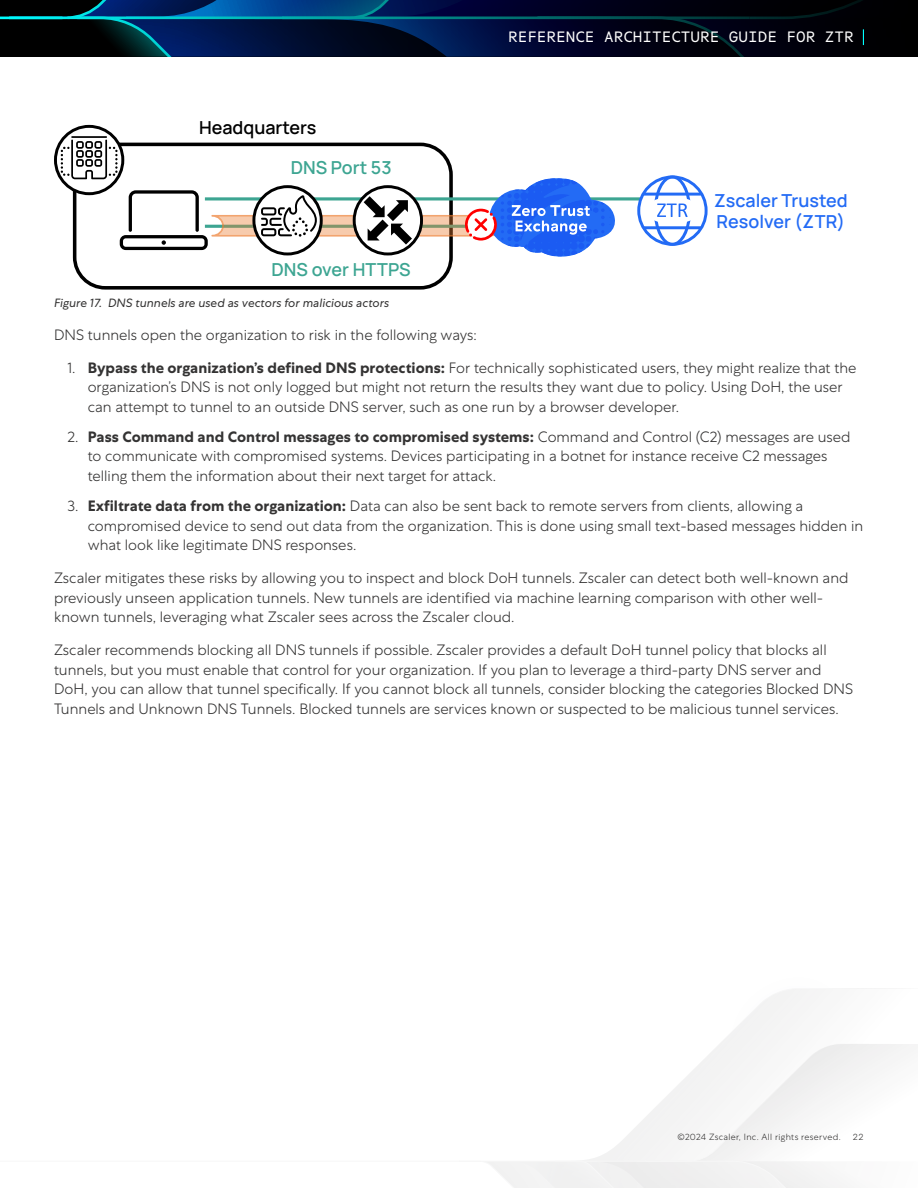
<style>
.page{position:relative;width:918px;height:1188px;background:#fff}
.page>*{position:absolute;margin:0;border:0;box-sizing:border-box;transform-origin:0 0}
.t1{font:200 17.85px/21.5px "Manrope";color:#236bf5}
.t2{font:200 17.85px "Manrope";color:#3da592}
.t3{font:200 17.85px "Manrope";color:#000}
.Paragraph{font:300 15px/19.5px "Centra No 1";color:#343333}
.t4{font:15px "Centra Mono";color:#fff}
.t5{font:italic 12px "Centra No 1";color:#343333}
.t6{font:300 9px "Centra No 1";letter-spacing:.035em;color:#343333}
.t7{font:300 9px "Centra Mono";color:#343333}
.s1{font-weight:700}
</style>
<div class="page">
<svg style="left:487px;top:988px;width:429px;height:200px"></svg>
<hr style="left:0;top:1161px;width:460px;height:1px;background:#b3b3b3">
<hr style="left:459px;top:1161px;width:261px;height:1px;background:#b3b3b3">
<svg style="left:0;top:0;width:918px;height:57px;background:#00132e"></svg>
<svg style="left:73px;top:257px;width:380px;height:33px"></svg>
<hr style="left:205px;top:197px;width:451px;height:3px;background:#3da592">
<svg style="left:637px;top:175px;width:71px;height:71px"></svg>
<svg style="left:54px;top:125px;width:563px;height:132px"></svg>
<p class="t3" style="left:199px;top:115px;width:119px">Headquarters</p>
<p class="t2" style="left:291px;top:155px;width:102px">DNS Port 53</p>
<p class="t4" style="left:508px;top:29px;width:347px">REFERENCE ARCHITECTURE GUIDE FOR ZTR</p>
<p class="t1" style="left:714px;top:189px;width:135px">Zscaler Trusted<br>Resolver (ZTR)</p>
<p class="t2" style="left:272px;top:257px;width:141px">DNS over HTTPS</p>
<p class="t5" style="left:108px;top:295px;width:283px">DNS tunnels are used as vectors for malicious actors</p>
<p class="Paragraph" style="left:54px;top:325px;width:424px">DNS tunnels open the organization to risk in the following ways:</p>
<p class="Paragraph" style="left:88px;top:358px;width:770px;text-indent:-20px">1. <span class="s1">Bypass the organization’s defined DNS protections:</span> For technically sophisticated users, they might realize that the organization’s DNS is not only logged but might not return the results they want due to policy. Using DoH, the user can attempt to tunnel to an outside DNS server, such as one run by a browser developer.</p>
<p class="Paragraph" style="left:88px;top:427px;width:764px;text-indent:-20px">2. <span class="s1">Pass Command and Control messages to compromised systems:</span> Command and Control (C2) messages are used to communicate with compromised systems. Devices participating in a botnet for instance receive C2 messages telling them the information about their next target for attack.</p>
<p class="Paragraph" style="left:88px;top:496px;width:777px;text-indent:-20px">3. <span class="s1">Exfiltrate data from the organization:</span> Data can also be sent back to remote servers from clients, allowing a compromised device to send out data from the organization. This is done using small text-based messages hidden in what look like legitimate DNS responses.</p>
<p class="Paragraph" style="left:54px;top:568px;width:796px">Zscaler mitigates these risks by allowing you to inspect and block DoH tunnels. Zscaler can detect both well-known and previously unseen application tunnels. New tunnels are identified via machine learning comparison with other well&shy;known tunnels, leveraging what Zscaler sees across the Zscaler cloud.</p>
<p class="Paragraph" style="left:54px;top:640px;width:801px">Zscaler recommends blocking all DNS tunnels if possible. Zscaler provides a default DoH tunnel policy that blocks all tunnels, but you must enable that control for your organization. If you plan to leverage a third-party DNS server and DoH, you can allow that tunnel specifically. If you cannot block all tunnels, consider blocking the categories Blocked DNS Tunnels and Unknown DNS Tunnels. Blocked tunnels are services known or suspected to be malicious tunnel services.</p>
<p class="t5" style="left:54px;top:295px;width:50px">Figure 17.</p>
<p class="t6" style="left:677px;top:1132px;width:165px">©2024 Zscaler, Inc. All rights reserved.</p>
<p class="t7" style="left:852px;top:1132px;width:13px">22</p>
</div>
